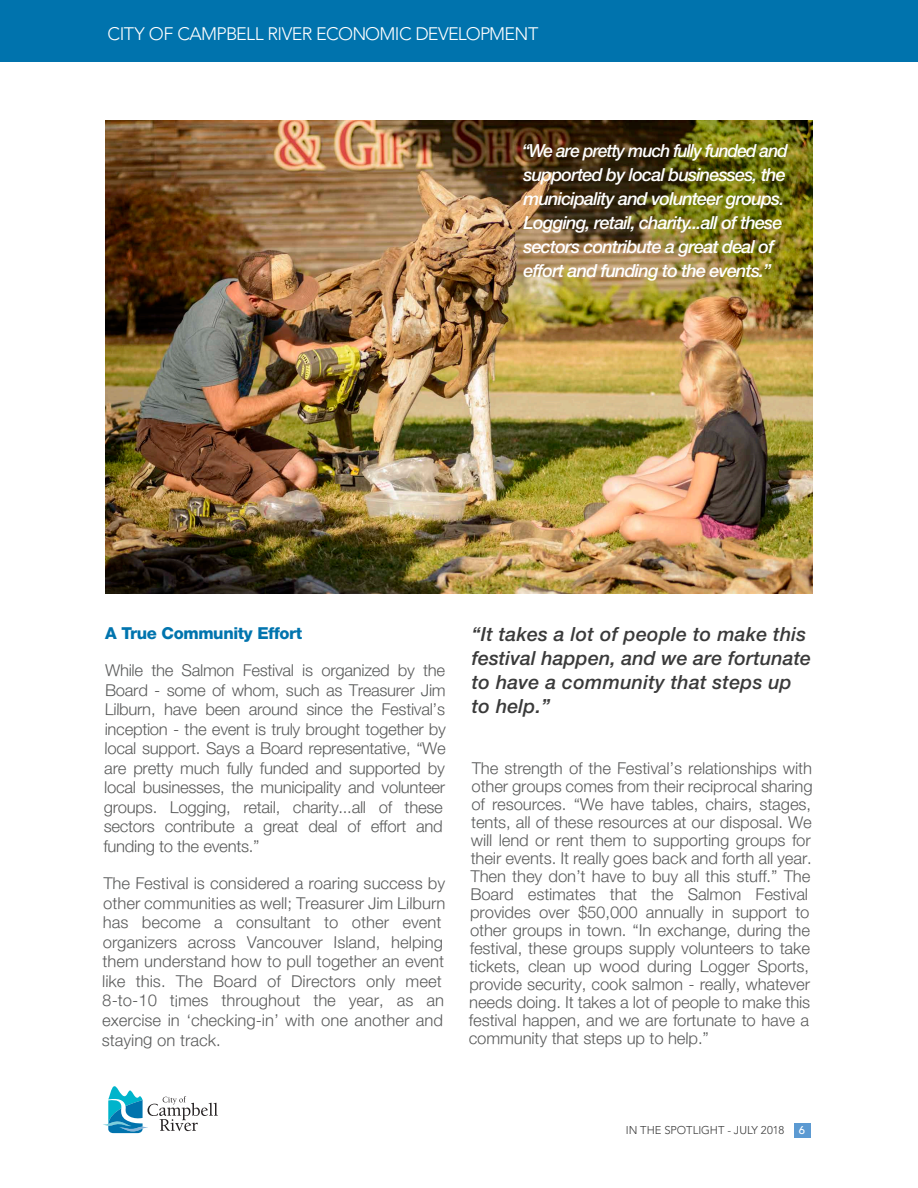
<style>
.page{position:relative;width:918px;height:1188px;background:#fff}
.page>*{position:absolute;margin:0;border:0;box-sizing:border-box;transform-origin:0 0}
.t1{font:italic 500 19.5px/24px "Helvetica Neue LT Std";letter-spacing:.015em;color:#3a3a3a}
.t2{font:italic 500 18px/24px "Helvetica Neue LT Std";letter-spacing:-.045em;color:#fff;scale:.96 1}
.t3{font:300 18px "Avenir LT Std";letter-spacing:-.04em;color:#fff}
.t4{font:300 16.5px/18px "Helvetica Neue LT Std";color:#5a5b5b}
.t5{font:800 16.5px "Helvetica Neue LT Std";letter-spacing:-.02em;color:#0074ae}
.t6{font:300 11.25px "Avenir LT Std";letter-spacing:-.005em;color:#3a3a3a}
.t7{font:500 11.25px "Avenir LT Std";color:#fff}
</style>
<div class="page">
<img style="left:105px;top:121px;width:708px;height:472px">
<svg style="left:103px;top:1086px;width:115px;height:48px"></svg>
<div style="left:794px;top:1123px;width:16px;height:14px;background:#5c9ad2"></div>
<div style="left:0;top:0;width:918px;height:62px;background:#0073ad"></div>
<p class="t3" style="left:107px;top:24px;width:432px">CITY OF CAMPBELL RIVER ECONOMIC DEVELOPMENT</p>
<p class="t2" style="left:522px;top:138px;width:278px">“We are pretty much fully funded and supported by local businesses, the municipality and volunteer groups.<br>Logging, retail, charity...all of these sectors contribute a great deal of effort and funding to the events.”</p>
<p class="t5" style="left:105px;top:623px;width:199px">A True Community Effort</p>
<p class="t4" style="left:106px;top:657px;width:343px;line-height:19.5px;text-align:justify;rotate:1deg">While the Salmon Festival is organized by the Board - some of whom, such as Treasurer Jim Lilburn, have been around since the Festival’s inception - the event is truly brought together by local support. Says a Board representative, “We are pretty much fully funded and supported by local businesses, the municipality and volunteer groups. Logging, retail, charity...all of these sectors contribute a great deal of effort and</p>
<p class="t4" style="left:104px;top:826px;width:344px;line-height:36px;rotate:1deg">funding to the events.”<br>The Festival is considered a roaring success by</p>
<p class="t4" style="left:104px;top:890px;width:344px;line-height:19.6px;rotate:1deg">other communities as well; Treasurer Jim Lilburn has become a consultant to other event organizers across Vancouver Island, helping them understand how to pull together an event like this. The Board of Directors only meet 8-to-10 times throughout the year, as an exercise in ‘checking-in’ with one another and</p>
<p class="t4" style="left:102px;top:1029px;width:120px;rotate:1deg">staying on track.</p>
<p class="t1" style="left:472px;top:622px;width:341px">“It takes a lot of people to make this festival happen, and we are fortunate to have a community that steps up to help.”</p>
<p class="t4" style="left:472px;top:756px;width:344px;rotate:1deg">The strength of the Festival’s relationships with other groups comes from their reciprocal sharing of resources. “We have tables, chairs, stages, tents, all of these resources at our disposal. We will lend or rent them to supporting groups for their events. It really goes back and forth all year.<br>Then they don’t have to buy all this stuff.” The Board estimates that the Salmon Festival provides over $50,000 annually in support to other groups in town. “In exchange, during the festival, these groups supply volunteers to take tickets, clean up wood during Logger Sports, provide security, cook salmon - really, whatever needs doing. It takes a lot of people to make this festival happen, and we are fortunate to have a community that steps up to help.”</p>
<p class="t6" style="left:626px;top:1124px;width:160px">IN THE SPOTLIGHT - JULY 2018</p>
<p class="t7" style="left:799px;top:1124px;width:8px">6</p>
</div>
